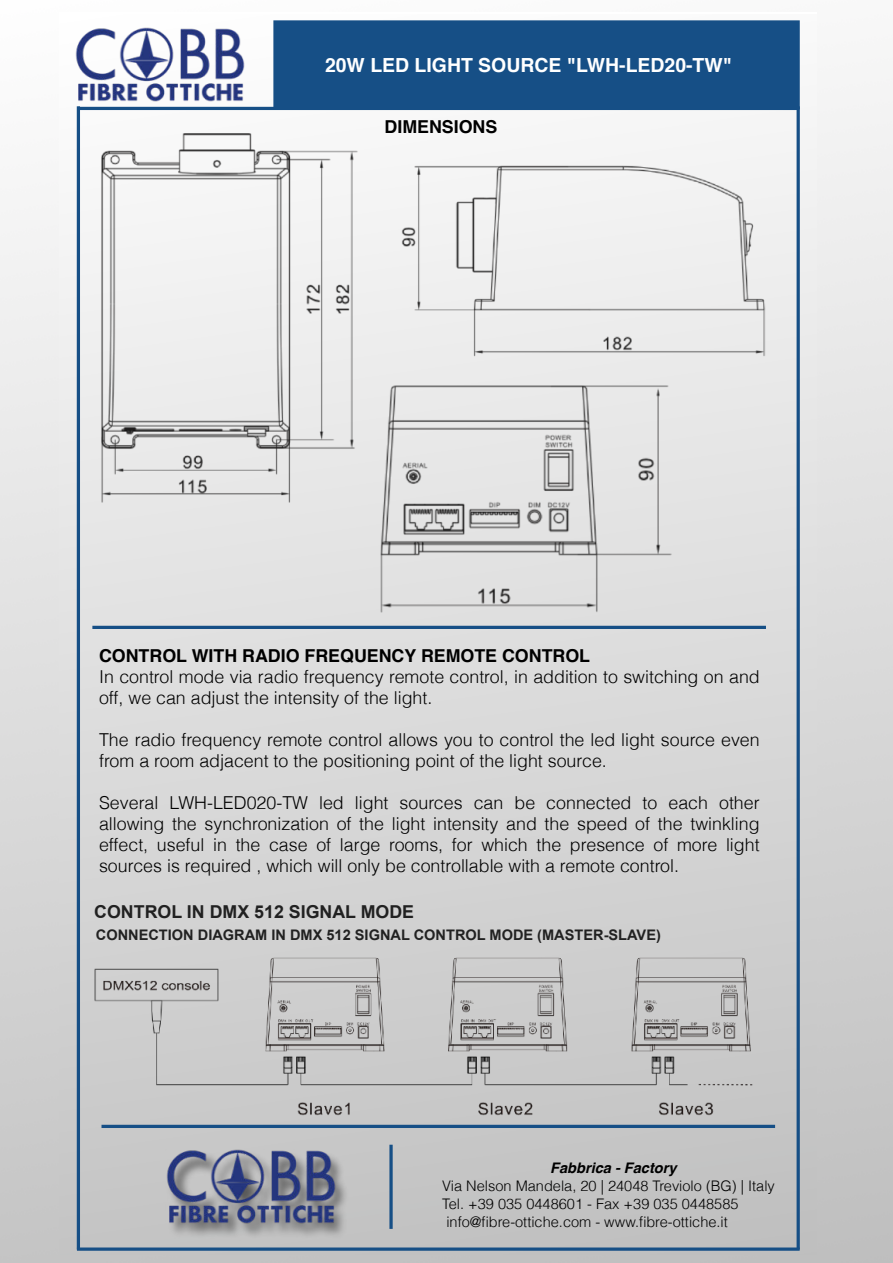
<style>
.page{position:relative;width:893px;height:1263px;background:#fff}
.page>*{position:absolute;margin:0;border:0;box-sizing:border-box;transform-origin:0 0}
.t1{font:700 19.5px "Helvetica";color:#fff}
.t2{font:300 17.85px/21px "Helvetica";color:#000}
.t3{font:700 17.85px "Helvetica";color:#000}
.t4{font:700 17.85px "Arial";color:#212121}
.t5{font:300 14.55px/17.9px "Helvetica";color:#000}
.t6{font:700 14.55px "Arial";color:#212121}
.t7{font:italic 700 14.55px "Helvetica";color:#000}
</style>
<div class="page">
<div style="left:60px;top:14px;width:757px;height:1240px;background:linear-gradient(to bottom,#f7f8f9,#c0c1c1)"></div>
<svg style="left:389px;top:1145px;width:4px;height:84px"></svg>
<div style="left:273px;top:20px;width:527px;height:89px;background:#164f86"></div>
<hr style="left:78px;top:107px;width:721px;height:3px;background:#164f86">
<hr style="left:77px;top:106px;width:3px;height:1143px;background:#164f86">
<svg style="left:77px;top:1247px;width:723px;height:4px;background:#366490"></svg>
<hr style="left:797px;top:106px;width:3px;height:1143px;background:#164f86">
<hr style="left:102px;top:1125px;width:673px;height:3px;background:#164f86">
<hr style="left:92px;top:626px;width:674px;height:3px;background:#164f86">
<img style="left:81px;top:133px;width:703px;height:489px">
<img style="left:165px;top:1150px;width:187px;height:90px">
<img style="left:166px;top:1150px;width:170px;height:74px">
<img style="left:80px;top:946px;width:736px;height:180px">
<img style="left:75px;top:28px;width:171px;height:74px">
<p class="t1" style="left:325px;top:54px;width:408px">20W LED LIGHT SOURCE "LWH-LED20-TW"</p>
<p class="t3" style="left:385px;top:117px;width:114px">DIMENSIONS</p>
<p class="t3" style="left:99px;top:645px;width:493px">CONTROL WITH RADIO FREQUENCY REMOTE CONTROL</p>
<p class="t2" style="left:99px;top:668px;width:662px">In control mode via radio frequency remote control, in addition to switching on and off, we can adjust the intensity of the light.</p>
<p class="t2" style="left:99px;top:731px;width:662px">The radio frequency remote control allows you to control the led light source even from a room adjacent to the positioning point of the light source.</p>
<p class="t2" style="left:99px;top:794px;width:662px;text-align:justify">Several LWH-LED020-TW led light sources can be connected to each other allowing the synchronization of the light intensity and the speed of the twinkling effect, useful in the case of large rooms, for which the presence of more light sources is required , which will only be controllable with a remote control.</p>
<p class="t4" style="left:94px;top:905px;width:321px">CONTROL IN DMX 512 SIGNAL MODE</p>
<p class="t6" style="left:96px;top:929px;width:566px">CONNECTION DIAGRAM IN DMX 512 SIGNAL CONTROL MODE (MASTER-SLAVE)</p>
<p class="t7" style="left:550px;top:1162px;width:128px">Fabbrica - Factory</p>
<p class="t5" style="left:442px;top:1178px;width:334px">Via Nelson Mandela, 20 | 24048 Treviolo (BG) | Italy<br>Tel. +39 035 0448601 - Fax +39 035 0448585 info@fibre-ottiche.com - www.fibre-ottiche.it</p>
</div>
